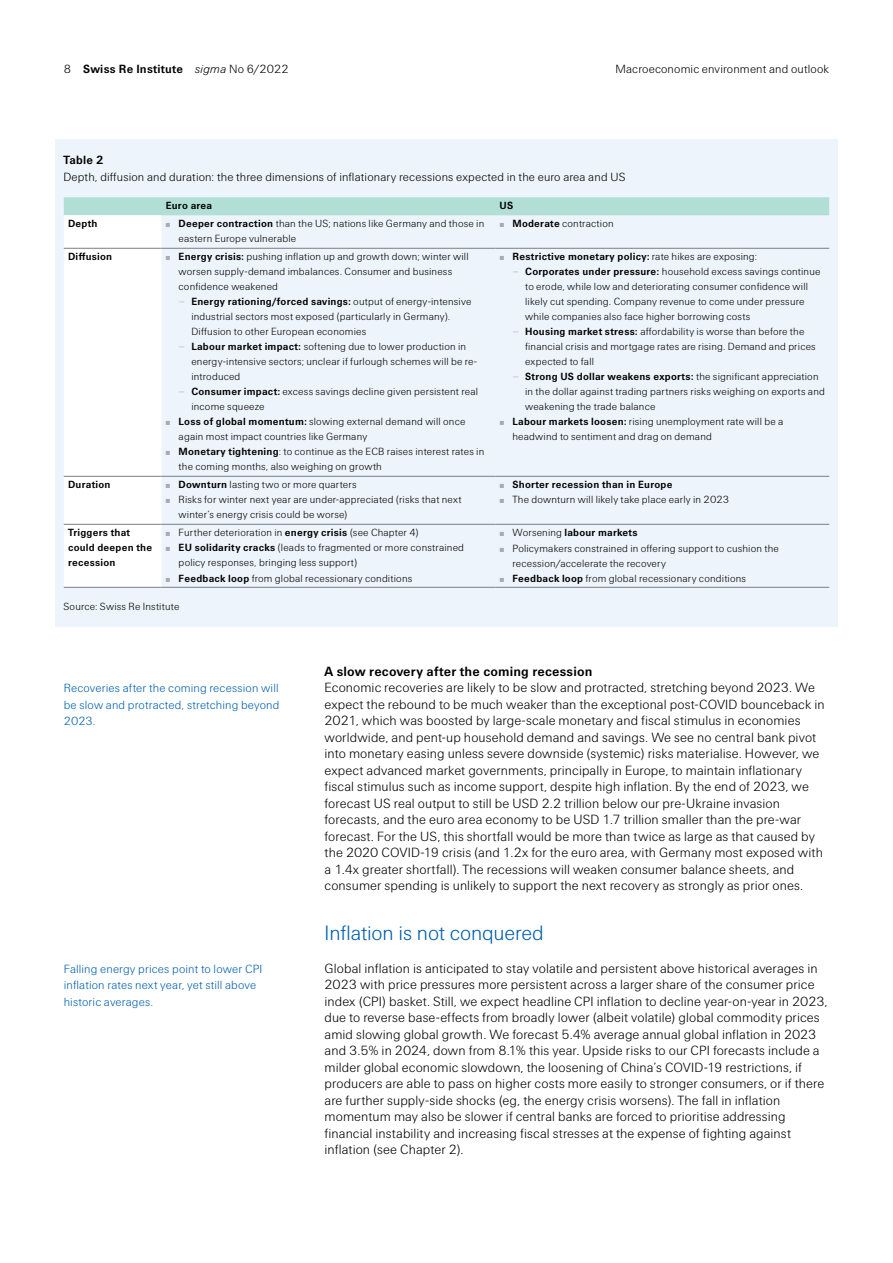
<style>
.page{position:relative;width:893px;height:1263px;background:#fff}
.page>*{position:absolute;margin:0;border:0;box-sizing:border-box;transform-origin:0 0}
.t1{font:300 21px "Swiss Re Sans OT";letter-spacing:-.005em;color:#005fae}
.t2{font:300 13.5px/16.5px "Swiss Re Sans OT";letter-spacing:.005em;color:#000}
.t3{font:700 13.5px "Swiss Re Sans OT";letter-spacing:.015em;color:#000}
.t4{font:300 12px/16.5px "Swiss Re Sans OT";letter-spacing:.01em;color:#005fae;text-align:justify}
.t5{font:300 12px "Swiss Re Sans OT";letter-spacing:.01em;color:#000}
.t6{font:700 12px "Swiss Re Sans OT";letter-spacing:.02em;color:#000}
.t7{font:300 10.5px/15px "Swiss Re Sans OT";letter-spacing:.015em;color:#000}
.t8{font:700 10.5px/15px "Swiss Re Sans OT";letter-spacing:.025em;color:#000}
.s1{font-weight:300}
.s2{font-weight:300;font-style:italic}
.s3{color:#a2abad}
.s4{font-weight:700}
.s5{font-weight:300;color:#a2abad}
</style>
<div class="page">
<div style="left:55px;top:139px;width:782px;height:487px;background:#edf4fb"></div>
<svg style="left:64px;top:197px;width:765px;height:390px"></svg>
<hr style="left:64px;top:524px;width:98px;height:1px;background:#7c7d88">
<hr style="left:162px;top:524px;width:333px;height:1px;background:#7c7d88">
<hr style="left:495px;top:524px;width:334px;height:1px;background:#7c7d88">
<hr style="left:64px;top:587px;width:98px;height:1px;background:#7c7d88">
<hr style="left:162px;top:587px;width:333px;height:1px;background:#7c7d88">
<hr style="left:495px;top:587px;width:334px;height:1px;background:#7c7d88">
<hr style="left:64px;top:248px;width:98px;height:1px;background:#7c7d88">
<hr style="left:162px;top:248px;width:333px;height:1px;background:#7c7d88">
<hr style="left:495px;top:248px;width:334px;height:1px;background:#7c7d88">
<hr style="left:64px;top:476px;width:98px;height:1px;background:#7c7d88">
<hr style="left:162px;top:476px;width:333px;height:1px;background:#7c7d88">
<hr style="left:495px;top:476px;width:334px;height:1px;background:#7c7d88">
<p class="t6" style="left:64px;top:62px;width:226px"><span class="s1">8</span> Swiss Re Institute <span class="s2">sigma</span> <span class="s1">No 6/2022</span></p>
<p class="t5" style="left:615px;top:62px;width:215px">Macroeconomic environment and outlook</p>
<p class="t6" style="left:63px;top:153px;width:41px">Table 2</p>
<p class="t5" style="left:63px;top:170px;width:564px">Depth, diffusion and duration: the three dimensions of inflationary recessions expected in the euro area and US</p>
<p class="t8" style="left:166px;top:198px;width:48px">Euro area</p>
<p class="t8" style="left:500px;top:198px;width:15px">US</p>
<p class="t8" style="left:68px;top:216px;width:31px">Depth</p>
<p class="t7" style="left:179px;top:216px;width:307px;text-indent:-13px"><span class="s3">̤</span> <span class="s4">Deeper contraction</span> than the US; nations like Germany and those in eastern Europe vulnerable</p>
<p class="t7" style="left:500px;top:216px;width:116px"><span class="s3">̤</span> <span class="s4">Moderate</span> contraction</p>
<p class="t8" style="left:68px;top:249px;width:46px">Diffusion</p>
<p class="t7" style="left:179px;top:249px;width:291px;text-indent:-13px"><span class="s3">̤</span> <span class="s4">Energy crisis:</span> pushing inflation up and growth down; winter will worsen supply-demand imbalances. Consumer and business confidence weakened</p>
<p class="t7" style="left:191px;top:294px;width:282px;text-indent:-13px"><span class="s3">–</span> <span class="s4">Energy rationing/forced savings:</span> output of energy-intensive industrial sectors most exposed (particularly in Germany).<br>Diffusion to other European economies</p>
<p class="t7" style="left:191px;top:339px;width:287px;text-indent:-13px"><span class="s3">–</span> <span class="s4">Labour market impact:</span> softening due to lower production in energy-intensive sectors; unclear if furlough schemes will be re&shy;introduced</p>
<p class="t7" style="left:179px;top:384px;width:301px"><span class="s3">–</span> <span class="s4">Consumer impact:</span> excess savings decline given persistent real</p>
<p class="t7" style="left:191px;top:399px;width:75px">income squeeze</p>
<p class="t7" style="left:166px;top:414px;width:301px"><span class="s3">̤</span> <span class="s4">Loss of global momentum:</span> slowing external demand will once</p>
<p class="t7" style="left:179px;top:429px;width:190px">again most impact countries like Germany</p>
<p class="t7" style="left:166px;top:444px;width:320px"><span class="s3">̤</span> <span class="s4">Monetary tightening</span>: to continue as the ECB raises interest rates in</p>
<p class="t7" style="left:179px;top:459px;width:205px">the coming months, also weighing on growth</p>
<p class="t8" style="left:500px;top:249px;width:259px"><span class="s5">̤</span> Restrictive monetary policy: <span class="s1">rate hikes are exposing:</span></p>
<p class="t7" style="left:525px;top:264px;width:297px;text-indent:-13px"><span class="s3">–</span> <span class="s4">Corporates under pressure:</span> household excess savings continue to erode, while low and deteriorating consumer confidence will likely cut spending. Company revenue to come under pressure while companies also face higher borrowing costs</p>
<p class="t7" style="left:525px;top:324px;width:292px;text-indent:-13px"><span class="s3">–</span> <span class="s4">Housing market stress:</span> affordability is worse than before the financial crisis and mortgage rates are rising. Demand and prices expected to fall</p>
<p class="t8" style="left:512px;top:369px;width:308px"><span class="s5">–</span> Strong US dollar weakens exports: <span class="s1">the significant appreciation</span></p>
<p class="t7" style="left:525px;top:384px;width:301px">in the dollar against trading partners risks weighing on exports and</p>
<p class="t7" style="left:525px;top:399px;width:132px">weakening the trade balance</p>
<p class="t7" style="left:500px;top:414px;width:285px"><span class="s3">̤</span> <span class="s4">Labour markets loosen:</span> rising unemployment rate will be a</p>
<p class="t7" style="left:512px;top:429px;width:201px">headwind to sentiment and drag on demand</p>
<p class="t8" style="left:68px;top:477px;width:44px">Duration</p>
<p class="t7" style="left:166px;top:477px;width:192px"><span class="s3">̤</span> <span class="s4">Downturn</span> lasting two or more quarters</p>
<p class="t7" style="left:166px;top:492px;width:297px"><span class="s3">̤</span> Risks for winter next year are under-appreciated (risks that next</p>
<p class="t7" style="left:179px;top:507px;width:170px">winter’s energy crisis could be worse)</p>
<p class="t8" style="left:68px;top:525px;width:86px">Triggers that could deepen the recession</p>
<p class="t7" style="left:166px;top:525px;width:255px"><span class="s3">̤</span> Further deterioration in <span class="s4">energy crisis</span> (see Chapter 4)</p>
<p class="t7" style="left:166px;top:540px;width:300px"><span class="s3">̤</span> <span class="s4">EU solidarity cracks</span> (leads to fragmented or more constrained</p>
<p class="t7" style="left:179px;top:555px;width:180px">policy responses, bringing less support)</p>
<p class="t7" style="left:166px;top:570px;width:248px"><span class="s3">̤</span> <span class="s4">Feedback loop</span> from global recessionary conditions</p>
<p class="t7" style="left:63px;top:599px;width:118px">Source: Swiss Re Institute</p>
<p class="t7" style="left:500px;top:477px;width:231px"><span class="s3">̤</span> <span class="s4">Shorter recession than in Europe<br></span><span class="s3">̤</span> The downturn will likely take place early in 2023</p>
<p class="t8" style="left:500px;top:525px;width:140px"><span class="s5">̤</span> <span class="s1">Worsening</span> labour markets</p>
<p class="t7" style="left:500px;top:540px;width:281px"><span class="s3">̤</span> Policymakers constrained in offering support to cushion the</p>
<p class="t7" style="left:512px;top:555px;width:155px">recession/accelerate the recovery</p>
<p class="t7" style="left:500px;top:570px;width:248px"><span class="s3">̤</span> <span class="s4">Feedback loop</span> from global recessionary conditions</p>
<p class="t4" style="left:64px;top:680px;width:217px">Recoveries after the coming recession will be slow and protracted, stretching beyond 2023.</p>
<p class="t4" style="left:64px;top:961px;width:200px;text-align:left">Falling energy prices point to lower CPI inflation rates next year, yet still above historic averages.</p>
<p class="t3" style="left:325px;top:663px;width:269px">A slow recovery after the coming recession</p>
<p class="t2" style="left:325px;top:680px;width:501px">Economic recoveries are likely to be slow and protracted, stretching beyond 2023. We expect the rebound to be much weaker than the exceptional post-COVID bounceback in 2021, which was boosted by large-scale monetary and fiscal stimulus in economies worldwide, and pent-up household demand and savings. We see no central bank pivot into monetary easing unless severe downside (systemic) risks materialise. However, we expect advanced market governments, principally in Europe, to maintain inflationary fiscal stimulus such as income support, despite high inflation. By the end of 2023, we forecast US real output to still be USD 2.2 trillion below our pre-Ukraine invasion forecasts, and the euro area economy to be USD 1.7 trillion smaller than the pre-war forecast. For the US, this shortfall would be more than twice as large as that caused by the 2020 COVID-19 crisis (and 1.2x for the euro area, with Germany most exposed with a 1.4x greater shortfall). The recessions will weaken consumer balance sheets, and consumer spending is unlikely to support the next recovery as strongly as prior ones.</p>
<h1 class="t1" style="left:325px;top:921px;width:221px">Inflation is not conquered</h1>
<p class="t2" style="left:325px;top:960px;width:505px">Global inflation is anticipated to stay volatile and persistent above historical averages in 2023 with price pressures more persistent across a larger share of the consumer price index (CPI) basket. Still, we expect headline CPI inflation to decline year-on-year in 2023, due to reverse base-effects from broadly lower (albeit volatile) global commodity prices amid slowing global growth. We forecast 5.4% average annual global inflation in 2023 and 3.5% in 2024, down from 8.1% this year. Upside risks to our CPI forecasts include a milder global economic slowdown, the loosening of China’s COVID-19 restrictions, if producers are able to pass on higher costs more easily to stronger consumers, or if there are further supply-side shocks (eg, the energy crisis worsens). The fall in inflation momentum may also be slower if central banks are forced to prioritise addressing financial instability and increasing fiscal stresses at the expense of fighting against inflation (see Chapter 2).</p>
</div>
